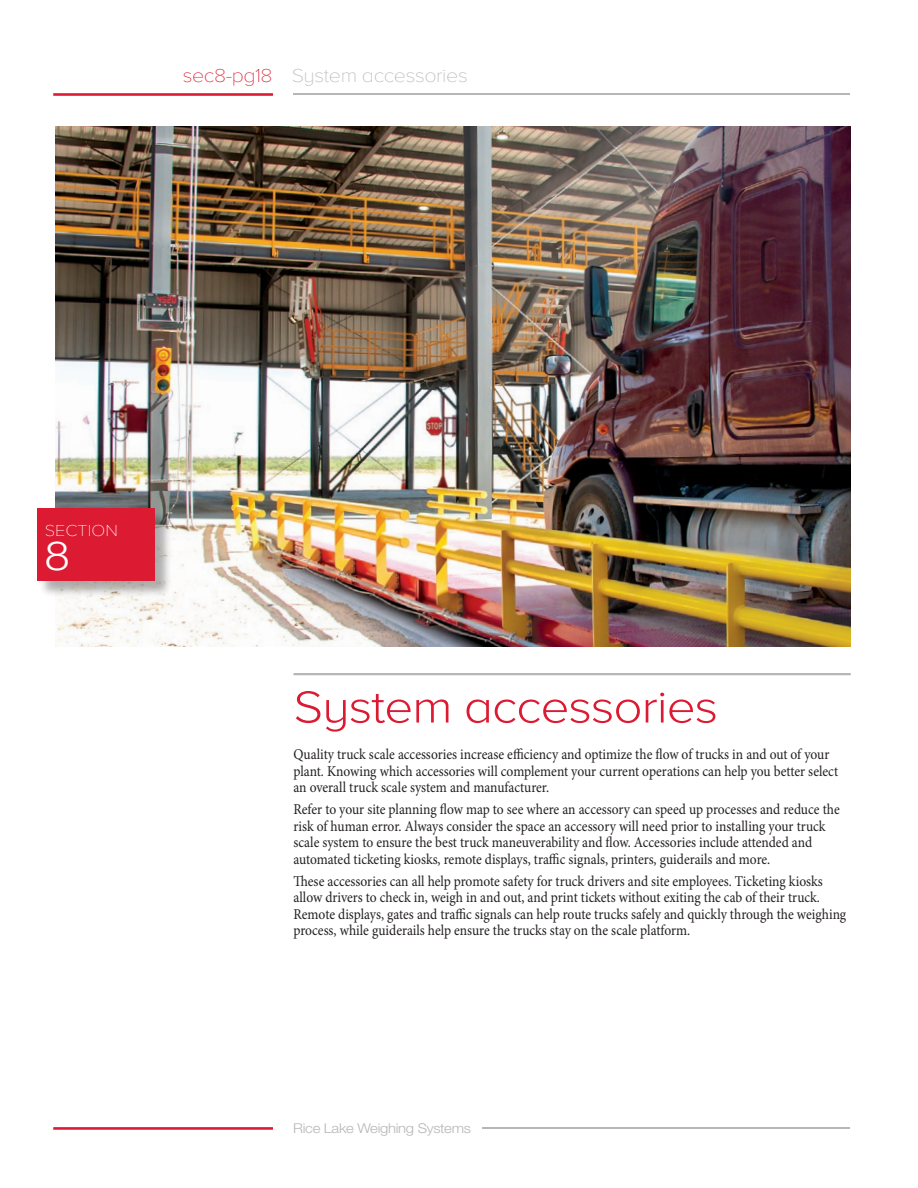
<style>
.page{position:relative;width:918px;height:1188px;background:#fff}
.page>*{position:absolute;margin:0;border:0;box-sizing:border-box;transform-origin:0 0}
.Chapter_Head{font:300 46.5px "Proxima Nova A";letter-spacing:-.02em;color:#dc1a32;scale:1.1 1}
.Chapter_Overview{font:300 40.5px "Helvetica Neue LT Std";color:#fff;scale:1.1 1}
.t1{font:100 19.5px "Proxima Nova A";letter-spacing:-.02em;color:#b7b6b6;scale:1.1 1}
.t2{font:100 16.5px "Proxima Nova A";color:#fff;scale:1.1 1}
.Chapter_Overview-2{font:15px/16.5px "Minion Pro";color:#231f20;scale:.9 1}
.t3{font:300 13.5px "Helvetica Neue LT Std";letter-spacing:-.02em;color:#b7b6b6;scale:1.1 1}
.s1{color:#dc1a32}
</style>
<div class="page">
<div style="left:53px;top:1127px;width:220px;height:3px;background:#dc1a32;border:2px solid #dc1a32"></div>
<hr style="left:293px;top:94px;width:557px;height:1px;background:#b7b6b6">
<div style="left:53px;top:93px;width:220px;height:3px;background:#dc1a32;border:2px solid #dc1a32"></div>
<hr style="left:483px;top:1128px;width:367px;height:1px;background:#b7b6b6">
<img style="left:55px;top:126px;width:796px;height:521px">
<hr style="left:293px;top:673px;width:558px;height:2px;background:#b7b6b6">
<div style="left:39px;top:509px;width:133px;height:89px;background:#231f20;opacity:.35"></div>
<div style="left:37px;top:508px;width:117px;height:72px;background:#dc1a32"></div>
<h3 class="t1" style="left:183px;top:61px;width:261px"><span class="s1">sec8-pg18</span> System accessories</h3>
<p class="t2" style="left:45px;top:518px;width:68px">SECTION</p>
<p class="Chapter_Overview" style="left:45px;top:530px;width:24px">8</p>
<p class="Chapter_Head" style="left:293px;top:672px;width:388px">System accessories</p>
<p class="Chapter_Overview-2" style="left:293px;top:746px;width:607px">Quality truck scale accessories increase efficiency and optimize the flow of trucks in and out of your plant. Knowing which accessories will complement your current operations can help you better select an overall truck scale system and manufacturer.</p>
<p class="Chapter_Overview-2" style="left:293px;top:801px;width:608px">Refer to your site planning flow map to see where an accessory can speed up processes and reduce the risk of human error. Always consider the space an accessory will need prior to installing your truck scale system to ensure the best truck maneuverability and flow. Accessories include attended and automated ticketing kiosks, remote displays, traffic signals, printers, guiderails and more.</p>
<p class="Chapter_Overview-2" style="left:293px;top:873px;width:616px">These accessories can all help promote safety for truck drivers and site employees. Ticketing kiosks allow drivers to check in, weigh in and out, and print tickets without exiting the cab of their truck.<br>Remote displays, gates and traffic signals can help route trucks safely and quickly through the weighing process, while guiderails help ensure the trucks stay on the scale platform.</p>
<p class="t3" style="left:293px;top:1120px;width:163px">Rice Lake Weighing Systems</p>
</div>
